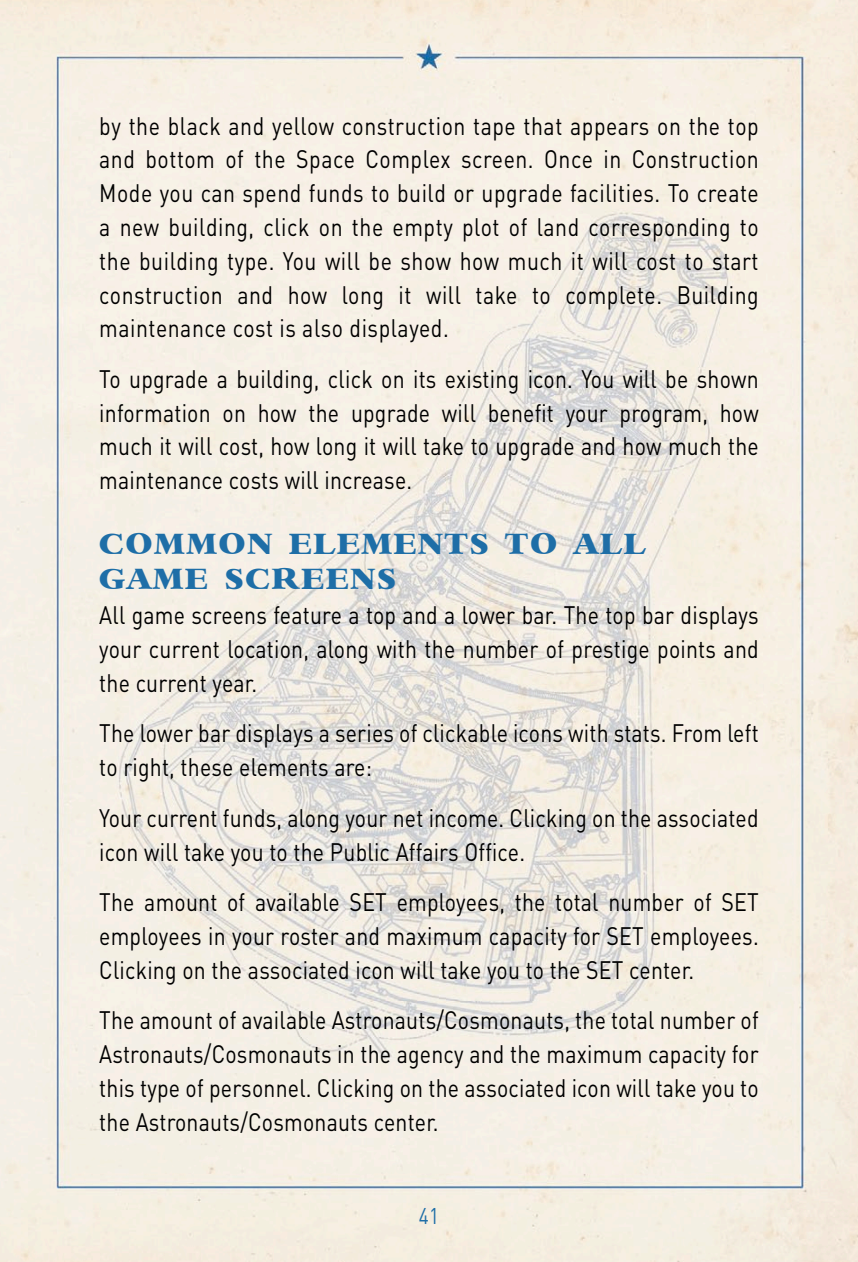
<style>
.page{position:relative;width:858px;height:1262px;background:#fff}
.page>*{position:absolute;margin:0;border:0;box-sizing:border-box;transform-origin:0 0}
.B-head{font:700 28.75px/35px "Bambi";letter-spacing:.075em;color:#1e6ea7}
.t1{font:25px/33.8px "DIN";letter-spacing:.01em;color:#000;text-align:justify;scale:.85 1}
.t2{font:22.5px "DIN";color:#1e6ea7;scale:.85 1}
</style>
<div class="page">
<img style="left:0;top:0;width:857px;height:1261px">
<p class="t1" style="left:99px;top:108px;width:777px">by the black and yellow construction tape that appears on the top and bottom of the Space Complex screen. Once in Construction Mode you can spend funds to build or upgrade facilities. To create a new building, click on the empty plot of land corresponding to the building type. You will be show how much it will cost to start construction and how long it will take to complete. Building maintenance cost is also displayed.</p>
<p class="t1" style="left:99px;top:361px;width:777px">To upgrade a building, click on its existing icon. You will be shown information on how the upgrade will benefit your program, how much it will cost, how long it will take to upgrade and how much the maintenance costs will increase.</p>
<p class="B-head" style="left:99px;top:529px;width:547px">COMMON ELEMENTS TO ALL<br>GAME SCREENS</p>
<p class="t1" style="left:99px;top:598px;width:777px">All game screens feature a top and a lower bar. The top bar displays your current location, along with the number of prestige points and the current year.</p>
<p class="t1" style="left:99px;top:716px;width:777px">The lower bar displays a series of clickable icons with stats. From left to right, these elements are:</p>
<p class="t1" style="left:99px;top:800px;width:777px">Your current funds, along your net income. Clicking on the associated icon will take you to the Public Affairs Office.</p>
<p class="t1" style="left:99px;top:885px;width:777px">The amount of available SET employees, the total number of SET employees in your roster and maximum capacity for SET employees.<br>Clicking on the associated icon will take you to the SET center.</p>
<p class="t1" style="left:99px;top:1003px;width:777px">The amount of available Astronauts/Cosmonauts, the total number of Astronauts/Cosmonauts in the agency and the maximum capacity for this type of personnel. Clicking on the associated icon will take you to the Astronauts/Cosmonauts center.</p>
<p class="t2" style="left:419px;top:1201px;width:25px">41</p>
</div>
